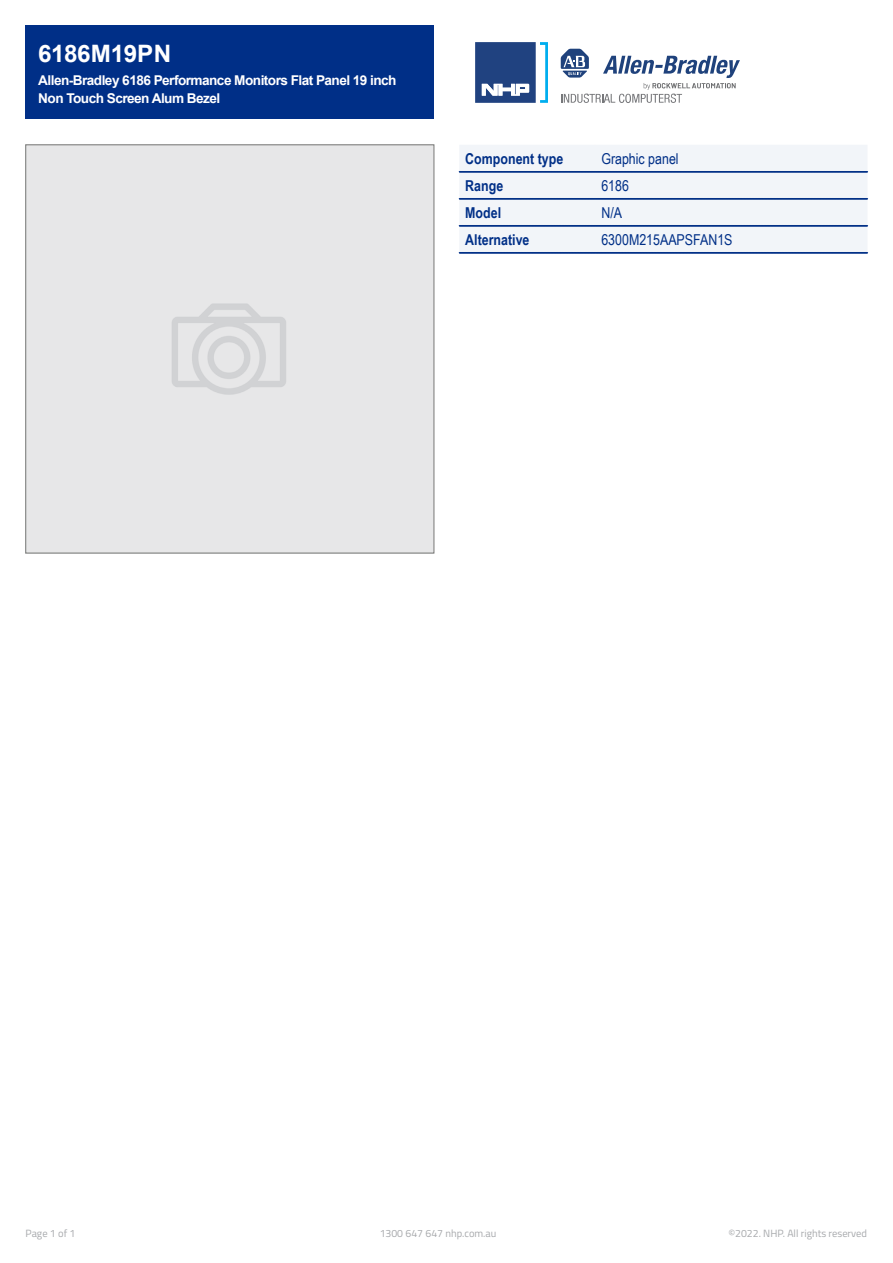
<style>
.page{position:relative;width:893px;height:1263px;background:#fff}
.page>*{position:absolute;margin:0;border:0;box-sizing:border-box;transform-origin:0 0}
.Item_Number{font:700 24px "Arial";letter-spacing:-.01em;color:#fff}
.t1{font:15px "Arial Narrow";color:#002f87}
.t2{font:700 15px "Arial Narrow";color:#002f87}
.Display_Name{font:700 13.5px/18px "Arial";letter-spacing:-.04em;color:#fff}
.t3{font:10.5px "Titillium";color:#a7a9ac}
</style>
<div class="page">
<div style="left:26px;top:26px;width:408px;height:93px;background:#002f87"></div>
<svg style="left:475px;top:42px;width:73px;height:61px"></svg>
<svg style="left:561px;top:49px;width:179px;height:54px"></svg>
<svg style="left:459px;top:145px;width:409px;height:109px"></svg>
<p class="Item_Number" style="left:38px;top:37px;width:134px">6186M19PN</p>
<p class="Display_Name" style="left:38px;top:71px;width:360px">Allen-Bradley 6186 Performance Monitors Flat Panel 19 inch<br>Non Touch Screen Alum Bezel</p>
<p class="t2" style="left:465px;top:147px;width:99px">Component type</p>
<p class="t1" style="left:601px;top:147px;width:79px">Graphic panel</p>
<p class="t2" style="left:465px;top:174px;width:39px">Range</p>
<p class="t1" style="left:601px;top:174px;width:29px">6186</p>
<p class="t2" style="left:465px;top:201px;width:37px">Model</p>
<p class="t1" style="left:601px;top:201px;width:22px">N/A</p>
<p class="t2" style="left:465px;top:228px;width:66px">Alternative</p>
<p class="t1" style="left:601px;top:228px;width:133px">6300M215AAPSFAN1S</p>
<p class="t3" style="left:26px;top:1226px;width:51px">Page 1 of 1</p>
<p class="t3" style="left:380px;top:1226px;width:118px">1300 647 647 nhp.com.au</p>
<p class="t3" style="left:728px;top:1226px;width:140px">©2022. NHP. All rights reserved</p>
</div>
